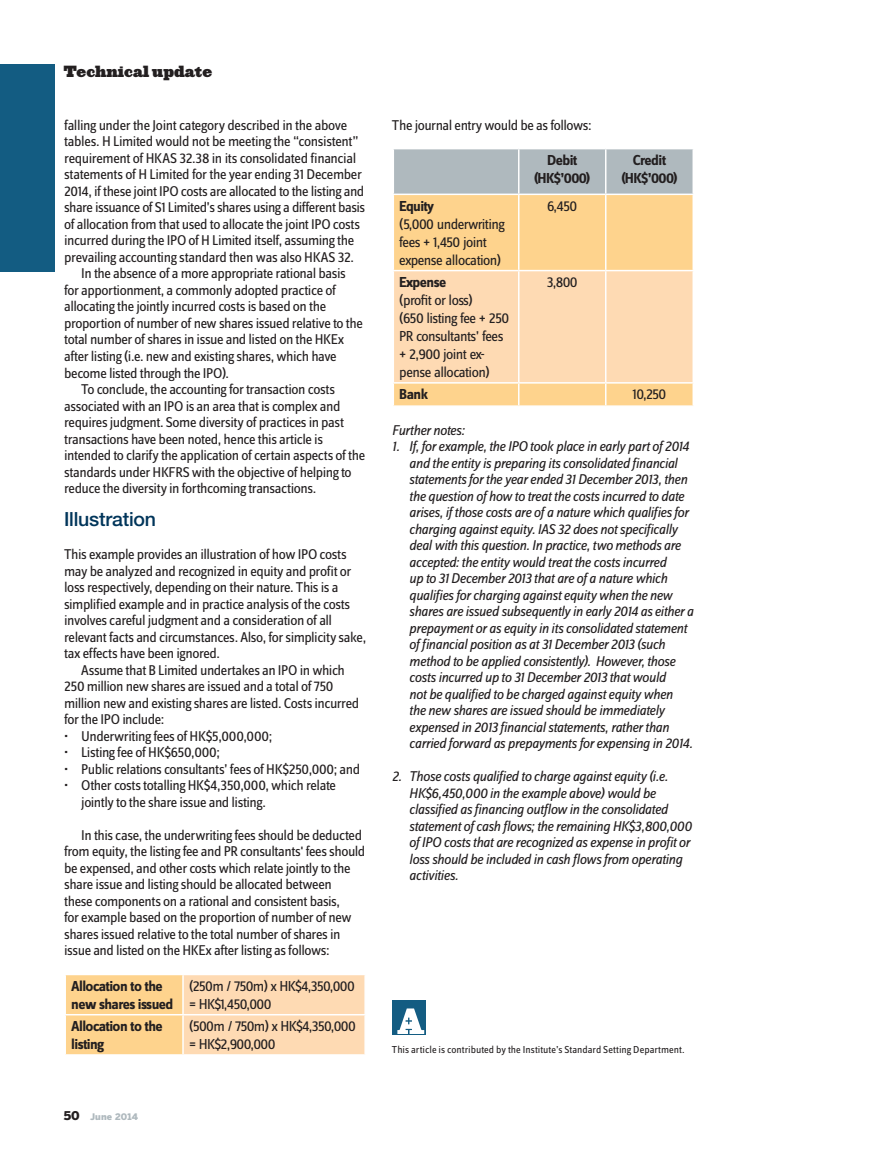
<style>
.page{position:relative;width:872px;height:1170px;background:#fff}
.page>*{position:absolute;margin:0;border:0;box-sizing:border-box;transform-origin:0 0}
.QA_-_subhead{font:500 19.5px "Helvetica Neue";letter-spacing:-.01em;color:#00355a}
.t1{font:15px/18px "Zine Sans Dis";letter-spacing:-.04em;color:#231f20}
.t2{font:700 15px/18px "Zine Sans Dis";letter-spacing:-.04em;color:#231f20}
.APlus_Folio_Strap_8{font:900 15px "Ziggurat";letter-spacing:.01em;color:#231f20}
.QA_-_subhead-2{font:14.7px/16.5px "Zine Sans Dis";letter-spacing:-.03em;color:#231f20}
.QA_-_subhead-3{font:italic 14.7px/16.5px "Zine Sans Dis";letter-spacing:-.035em;color:#231f20}
.End_box_-_copy{font:10.5px "Zine Sans Dis";color:#231f20}
.t3{font:900 9px "Benton Sans";letter-spacing:.02em;color:#afb9be}
.s1{font-size:12px;color:#231f20}
.s2{font-size:14.7px}
</style>
<div class="page">
<div style="left:392px;top:1000px;width:33px;height:34px;background:#135c82"></div>
<svg style="left:397px;top:1008px;width:27px;height:25px"></svg>
<div style="left:0;top:64px;width:54px;height:207px;background:#135c82"></div>
<div style="left:394px;top:149px;width:298px;height:44px;background:#afb9be"></div>
<div style="left:394px;top:195px;width:298px;height:75px;background:#fed38d"></div>
<hr style="left:518px;top:195px;width:1px;height:75px;background:#fff">
<hr style="left:605px;top:195px;width:1px;height:75px;background:#fff">
<svg style="left:393px;top:271px;width:299px;height:134px;background:#fed9ad"></svg>
<hr style="left:392px;top:271px;width:2px;height:111px;background:#fff">
<hr style="left:518px;top:271px;width:1px;height:111px;background:#fff">
<hr style="left:605px;top:271px;width:1px;height:111px;background:#fff">
<hr style="left:392px;top:382px;width:127px;height:1px;background:#fff">
<hr style="left:519px;top:382px;width:87px;height:1px;background:#fff">
<hr style="left:606px;top:382px;width:88px;height:1px;background:#fff">
<hr style="left:518px;top:149px;width:1px;height:44px;background:#fff">
<hr style="left:605px;top:149px;width:1px;height:44px;background:#fff">
<svg style="left:66px;top:975px;width:298px;height:79px;background:#fed7a4"></svg>
<hr style="left:64px;top:1013px;width:119px;height:2px;background:#fff">
<hr style="left:182px;top:975px;width:2px;height:38px;background:#fff">
<hr style="left:182px;top:1015px;width:2px;height:39px;background:#fff">
<hr style="left:183px;top:1013px;width:183px;height:2px;background:#fff">
<p class="APlus_Folio_Strap_8" style="left:64px;top:58px;width:150px">Technical update</p>
<p class="QA_-_subhead-2" style="left:64px;top:118px;width:302px">falling under the Joint category described in the above tables. H Limited would not be meeting the “consistent” requirement of HKAS 32.38 in its consolidated financial statements of H Limited for the year ending 31 December 2014, if these joint IPO costs are allocated to the listing and share issuance of S1 Limited’s shares using a different basis of allocation from that used to allocate the joint IPO costs incurred during the IPO of H Limited itself, assuming the prevailing accounting standard then was also HKAS 32.</p>
<p class="QA_-_subhead-2" style="left:64px;top:266px;width:300px;text-indent:17px">In the absence of a more appropriate rational basis for apportionment, a commonly adopted practice of allocating the jointly incurred costs is based on the proportion of number of new shares issued relative to the total number of shares in issue and listed on the HKEx after listing (i.e. new and existing shares, which have become listed through the IPO).</p>
<p class="QA_-_subhead-2" style="left:64px;top:382px;width:303px;text-indent:17px">To conclude, the accounting for transaction costs associated with an IPO is an area that is complex and requires judgment. Some diversity of practices in past transactions have been noted, hence this article is intended to clarify the application of certain aspects of the standards under HKFRS with the objective of helping to reduce the diversity in forthcoming transactions.</p>
<p class="QA_-_subhead" style="left:64px;top:507px;width:93px">Illustration</p>
<p class="QA_-_subhead-2" style="left:64px;top:547px;width:303px">This example provides an illustration of how IPO costs may be analyzed and recognized in equity and profit or loss respectively, depending on their nature. This is a simplified example and in practice analysis of the costs involves careful judgment and a consideration of all relevant facts and circumstances. Also, for simplicity sake, tax effects have been ignored.</p>
<p class="QA_-_subhead-2" style="left:64px;top:662px;width:296px;text-indent:17px">Assume that B Limited undertakes an IPO in which 250 million new shares are issued and a total of 750 million new and existing shares are listed. Costs incurred for the IPO include:</p>
<p class="QA_-_subhead-2" style="left:64px;top:728px;width:209px">• Underwriting fees of HK$5,000,000;</p>
<p class="QA_-_subhead-2" style="left:64px;top:745px;width:157px">• Listing fee of HK$650,000;</p>
<p class="QA_-_subhead-2" style="left:64px;top:761px;width:297px">• Public relations consultants’ fees of HK$250,000; and</p>
<p class="QA_-_subhead-2" style="left:81px;top:778px;width:256px;text-indent:-17px">• Other costs totalling HK$4,350,000, which relate jointly to the share issue and listing.</p>
<p class="QA_-_subhead-2" style="left:64px;top:827px;width:303px;text-indent:17px">In this case, the underwriting fees should be deducted from equity, the listing fee and PR consultants' fees should be expensed, and other costs which relate jointly to the share issue and listing should be allocated between<br>these components on a rational and consistent basis,<br>for example based on the proportion of number of new shares issued relative to the total number of shares in issue and listed on the HKEx after listing as follows:</p>
<p class="t2" style="left:71px;top:977px;width:104px">Allocation to the new shares issued</p>
<p class="t1" style="left:189px;top:977px;width:167px">(250m / 750m) x HK$4,350,000 = HK$1,450,000</p>
<p class="t2" style="left:71px;top:1017px;width:93px">Allocation to the listing</p>
<p class="t1" style="left:189px;top:1017px;width:168px">(500m / 750m) x HK$4,350,000 = HK$2,900,000</p>
<p class="t3" style="left:64px;top:1111px;width:76px"><span class="s1">50</span> June 2014</p>
<p class="QA_-_subhead-2" style="left:392px;top:118px;width:201px">The journal entry would be as follows:</p>
<p class="t2" style="left:399px;top:197px;width:36px">Equity</p>
<p class="t1" style="left:399px;top:215px;width:107px">(5,000 underwriting fees + 1,450 joint expense allocation)</p>
<p class="t2" style="left:399px;top:274px;width:48px">Expense</p>
<p class="t1" style="left:399px;top:292px;width:75px">(profit or loss)</p>
<p class="t1" style="left:399px;top:310px;width:111px">(650 listing fee + 250<br>PR consultants<span class="s2">’</span> fees + 2,900 joint ex&shy;pense allocation)</p>
<p class="t2" style="left:547px;top:152px;width:31px">Debit</p>
<p class="t2" style="left:534px;top:170px;width:58px">(HK$’000)</p>
<p class="t1" style="left:547px;top:197px;width:31px">6,450</p>
<p class="t1" style="left:547px;top:274px;width:32px">3,800</p>
<p class="t2" style="left:633px;top:152px;width:35px">Credit</p>
<p class="t2" style="left:621px;top:170px;width:58px">(HK$’000)</p>
<p class="t2" style="left:399px;top:386px;width:30px">Bank</p>
<p class="t1" style="left:632px;top:386px;width:35px">10,250</p>
<p class="QA_-_subhead-3" style="left:392px;top:421px;width:74px">Further notes:</p>
<p class="QA_-_subhead-3" style="left:409px;top:438px;width:286px;text-indent:-17px">1. If, for example, the IPO took place in early part of 2014 and the entity is preparing its consolidated financial statements for the year ended 31 December 2013, then the question of how to treat the costs incurred to date arises, if those costs are of a nature which qualifies for charging against equity. IAS 32 does not specifically deal with this question. In practice, two methods are accepted: the entity would treat the costs incurred<br>up to 31 December 2013 that are of a nature which qualifies for charging against equity when the new shares are issued subsequently in early 2014 as either a prepayment or as equity in its consolidated statement of financial position as at 31 December 2013 (such method to be applied consistently). However, those costs incurred up to 31 December 2013 that would<br>not be qualified to be charged against equity when<br>the new shares are issued should be immediately expensed in 2013 financial statements, rather than carried forward as prepayments for expensing in 2014.</p>
<p class="QA_-_subhead-3" style="left:409px;top:768px;width:284px;text-indent:-17px">2. Those costs qualified to charge against equity (i.e.<br>HK$6,450,000 in the example above) would be classified as financing outflow in the consolidated statement of cash flows; the remaining HK$3,800,000 of IPO costs that are recognized as expense in profit or loss should be included in cash flows from operating activities.</p>
<p class="End_box_-_copy" style="left:392px;top:1043px;width:294px">This article is contributed by the Institute’s Standard Setting Department.</p>
</div>
